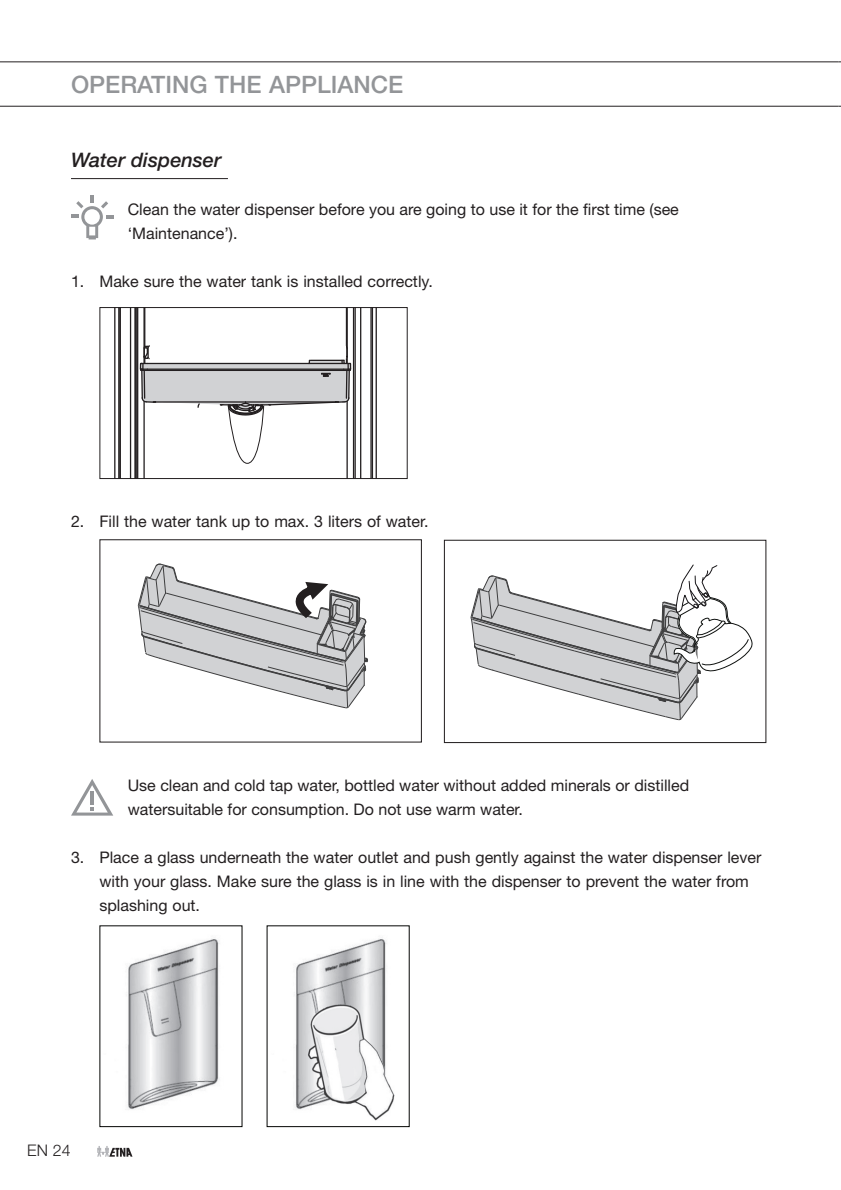
<style>
.page{position:relative;width:841px;height:1190px;background:#fff}
.page>*{position:absolute;margin:0;border:0;box-sizing:border-box;transform-origin:0 0}
.t1{font:500 24px "Helvetica Neue LT Std";color:#939598}
.t2{font:italic 500 20px "Helvetica Neue LT Std";color:#231f20}
.t3{font:16px/24px "Helvetica Neue LT Std";color:#231f20}
.t4{font:300 16px "Helvetica Neue LT Std";color:#231f20}
</style>
<div class="page">
<hr style="left:0;top:61px;width:838px;height:1px;background:#231f20">
<hr style="left:0;top:106px;width:838px;height:1px;background:#231f20">
<svg style="left:97px;top:1146px;width:35px;height:11px"></svg>
<hr style="left:71px;top:178px;width:157px;height:1px;background:#231f20">
<hr style="left:375px;top:308px;width:2px;height:170px;background:#231f20">
<hr style="left:114px;top:308px;width:1px;height:170px;background:#231f20">
<hr style="left:372px;top:308px;width:1px;height:170px;background:#231f20">
<hr style="left:360px;top:308px;width:1px;height:170px;background:#231f20">
<hr style="left:370px;top:308px;width:2px;height:170px;background:#231f20">
<hr style="left:118px;top:308px;width:1px;height:170px;background:#231f20">
<hr style="left:130px;top:308px;width:1px;height:170px;background:#231f20">
<hr style="left:119px;top:308px;width:2px;height:170px;background:#231f20">
<hr style="left:353px;top:308px;width:1px;height:170px;background:#231f20">
<hr style="left:137px;top:308px;width:1px;height:170px;background:#231f20">
<hr style="left:346px;top:401px;width:2px;height:77px;background:#231f20">
<hr style="left:346px;top:308px;width:2px;height:55px;background:#231f20">
<hr style="left:143px;top:308px;width:2px;height:55px;background:#231f20">
<hr style="left:143px;top:401px;width:2px;height:77px;background:#231f20">
<hr style="left:354px;top:308px;width:2px;height:170px;background:#231f20">
<hr style="left:135px;top:308px;width:2px;height:170px;background:#231f20">
<hr style="left:134px;top:308px;width:2px;height:170px;background:#231f20">
<svg style="left:139px;top:344px;width:213px;height:120px"></svg>
<div style="left:99px;top:307px;width:309px;height:172px;border:1px solid #231f20"></div>
<svg style="left:137px;top:563px;width:231px;height:146px"></svg>
<div style="left:99px;top:539px;width:323px;height:203px;border:1px solid #231f20"></div>
<svg style="left:470px;top:564px;width:282px;height:156px"></svg>
<div style="left:444px;top:540px;width:322px;height:203px;border:1px solid #231f20"></div>
<img style="left:128px;top:938px;width:92px;height:172px">
<img style="left:295px;top:939px;width:100px;height:181px">
<svg style="left:71px;top:196px;width:42px;height:43px"></svg>
<svg style="left:71px;top:779px;width:42px;height:37px"></svg>
<h1 class="t1" style="left:71px;top:70px;width:334px">OPERATING THE APPLIANCE</h1>
<p class="t2" style="left:71px;top:148px;width:152px">Water dispenser</p>
<p class="t3" style="left:128px;top:197px;width:552px">Clean the water dispenser before you are going to use it for the first time (see ‘Maintenance’).</p>
<p class="t3" style="left:71px;top:269px;width:363px">1. Make sure the water tank is installed correctly.</p>
<p class="t3" style="left:71px;top:509px;width:359px">2. Fill the water tank up to max. 3 liters of water.</p>
<p class="t3" style="left:128px;top:773px;width:563px">Use clean and cold tap water, bottled water without added minerals or distilled watersuitable for consumption. Do not use warm water.</p>
<p class="t3" style="left:99px;top:845px;width:663px;text-indent:-28px">3. Place a glass underneath the water outlet and push gently against the water dispenser lever with your glass. Make sure the glass is in line with the dispenser to prevent the water from splashing out.</p>
<p class="t4" style="left:27px;top:1140px;width:45px">EN 24</p>
</div>
